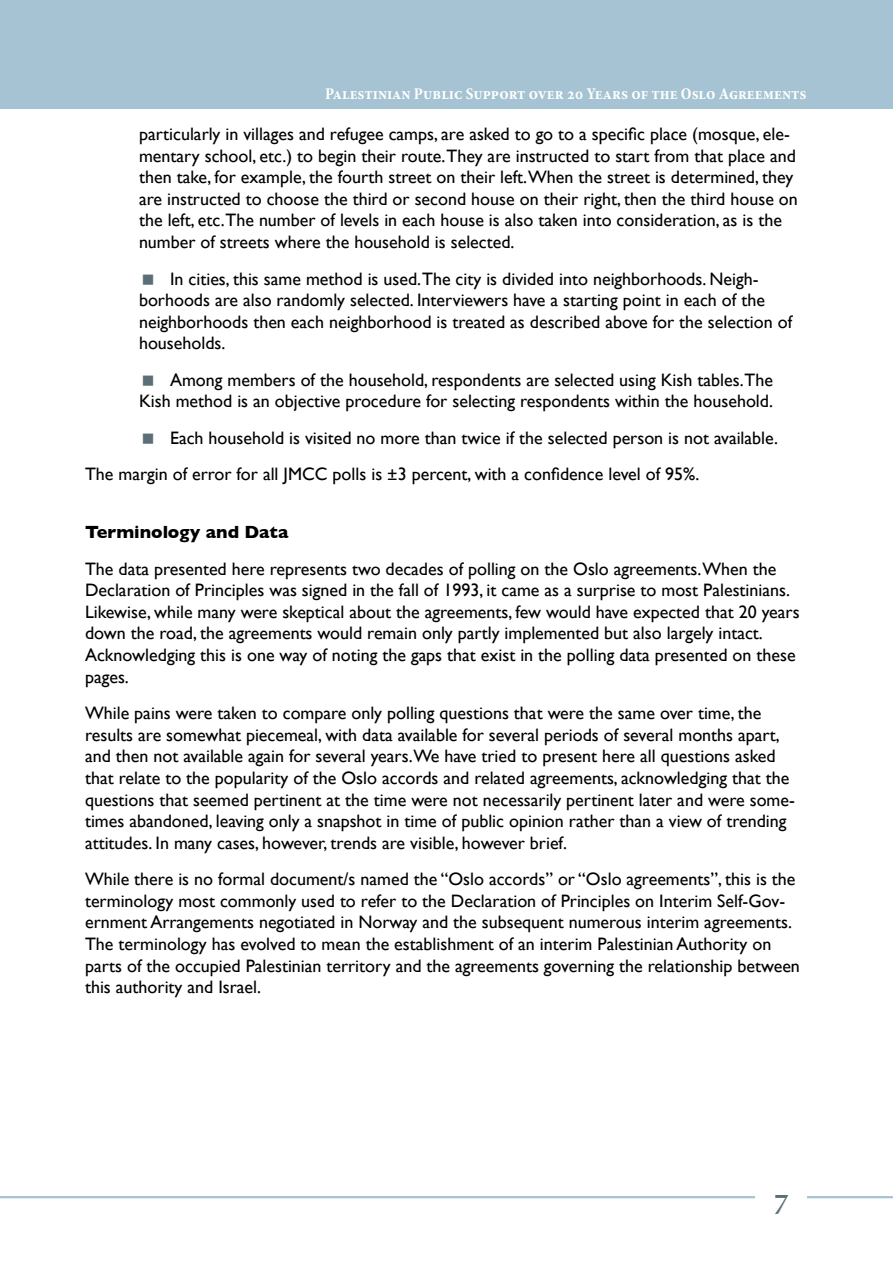
<style>
.page{position:relative;width:893px;height:1263px;background:#fff}
.page>*{position:absolute;margin:0;border:0;box-sizing:border-box;transform-origin:0 0}
.t1{font:600 31.5px "Minion Pro";color:#5d6f76}
.t2{font:18px/21.6px "Gill Sans";color:#000}
.t3{font:700 18px "Gill Sans";color:#000}
.t4{font:700 condensed 16.5px "Minion Pro";color:#fff}
</style>
<div class="page">
<hr style="left:0;top:1196px;width:893px;height:2px;background:#a5c3d2">
<div style="left:0;top:0;width:893px;height:108px;background:#a5c3d2"></div>
<div style="left:755px;top:1162px;width:52px;height:84px;background:#fff"></div>
<p class="t4" style="left:325px;top:82px;width:483px">Palestinian Public Support over 20 Years of the Oslo Agreements</p>
<p class="t2" style="left:139px;top:123px;width:660px">particularly in villages and refugee camps, are asked to go to a specific place (mosque, ele&shy;mentary school, etc.) to begin their route.They are instructed to start from that place and then take, for example, the fourth street on their left.When the street is determined, they are instructed to choose the third or second house on their right, then the third house on the left, etc.The number of levels in each house is also taken into consideration, as is the number of streets where the household is selected.</p>
<p class="t2" style="left:139px;top:267px;width:655px;text-indent:31px">In cities, this same method is used.The city is divided into neighborhoods. Neigh&shy;borhoods are also randomly selected. Interviewers have a starting point in each of the neighborhoods then each neighborhood is treated as described above for the selection of households.</p>
<p class="t2" style="left:139px;top:369px;width:635px;text-align:right">Among members of the household, respondents are selected using Kish tables.The<br>Kish method is an objective procedure for selecting respondents within the household.</p>
<p class="t2" style="left:85px;top:419px;width:695px;line-height:36.5px;text-indent:85px">Each household is visited no more than twice if the selected person is not available.<br>The margin of error for all JMCC polls is ±3 percent, with a confidence level of 95%.</p>
<p class="t3" style="left:85px;top:521px;width:205px">Terminology and Data</p>
<p class="t2" style="left:85px;top:558px;width:716px">The data presented here represents two decades of polling on the Oslo agreements.When the Declaration of Principles was signed in the fall of 1993, it came as a surprise to most Palestinians.<br>Likewise, while many were skeptical about the agreements, few would have expected that 20 years down the road, the agreements would remain only partly implemented but also largely intact.<br>Acknowledging this is one way of noting the gaps that exist in the polling data presented on these pages.</p>
<p class="t2" style="left:85px;top:702px;width:711px">While pains were taken to compare only polling questions that were the same over time, the results are somewhat piecemeal, with data available for several periods of several months apart, and then not available again for several years.We have tried to present here all questions asked that relate to the popularity of the Oslo accords and related agreements, acknowledging that the questions that seemed pertinent at the time were not necessarily pertinent later and were some&shy;times abandoned, leaving only a snapshot in time of public opinion rather than a view of trending attitudes. In many cases, however, trends are visible, however brief.</p>
<p class="t2" style="left:85px;top:868px;width:716px">While there is no formal document/s named the “Oslo accords” or “Oslo agreements”, this is the terminology most commonly used to refer to the Declaration of Principles on Interim Self-Gov&shy;ernment Arrangements negotiated in Norway and the subsequent numerous interim agreements.<br>The terminology has evolved to mean the establishment of an interim Palestinian Authority on parts of the occupied Palestinian territory and the agreements governing the relationship between this authority and Israel.</p>
<h1 class="t1" style="left:773px;top:1177px;width:18px">7</h1>
</div>
